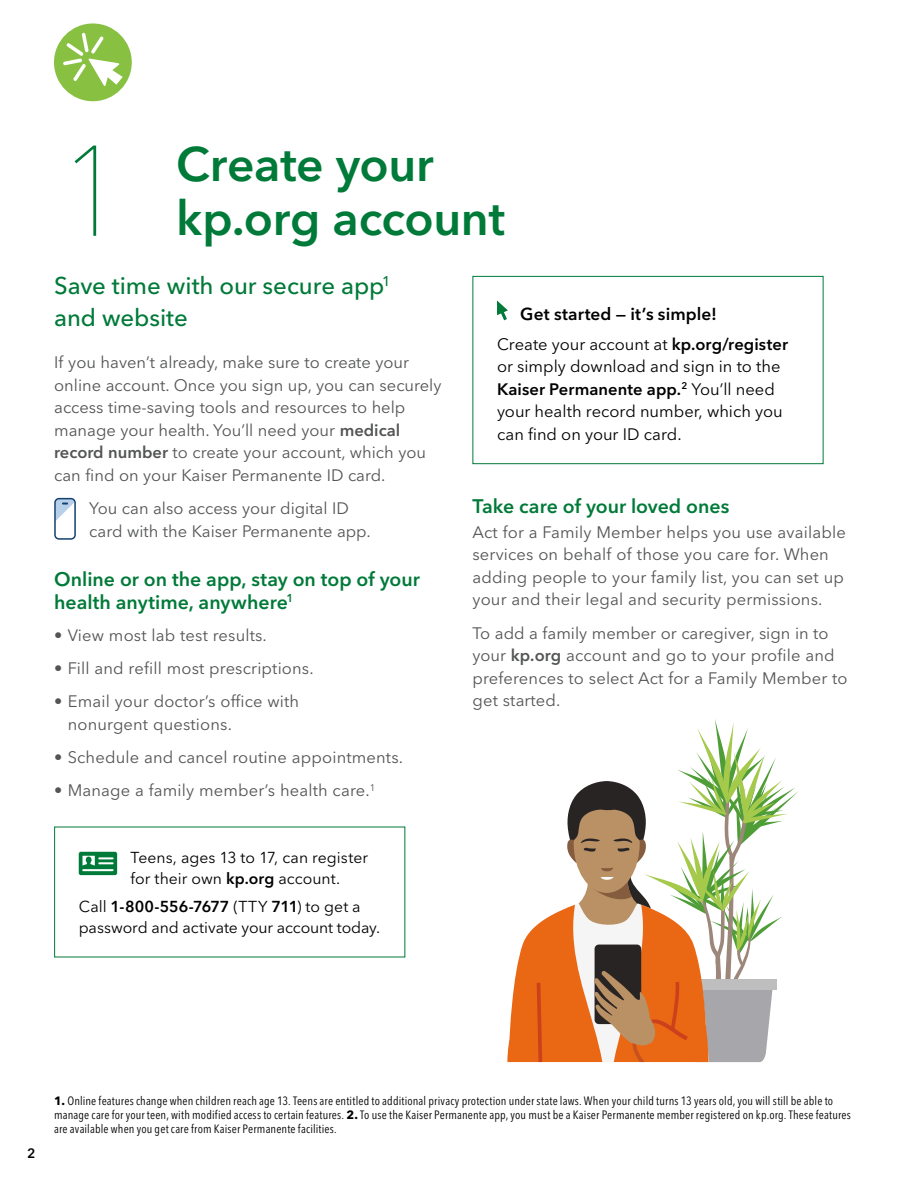
<style>
.page{position:relative;width:918px;height:1188px;background:#fff}
.page>*{position:absolute;margin:0;border:0;box-sizing:border-box;transform-origin:0 0}
.t1{font:200 127.5px "Avenir Next LT Pro";color:#007a39}
.t2{font:600 48px/54px "Avenir Next LT Pro";letter-spacing:-.005em;color:#007a39}
.t3{font:500 24px/31.5px "Avenir Next LT Pro";letter-spacing:-.005em;color:#007a39}
.t4{font:600 19.5px/22.5px "Avenir Next LT Pro";color:#007a39}
.t5{font:600 17.25px "Avenir Next LT Pro";letter-spacing:.005em;color:#000}
.t6{font:16.5px/22.5px "Avenir Next LT Pro";letter-spacing:.01em;color:#535454}
.t7{font:16.5px/22.5px "Avenir Next LT Pro";color:#000}
.t8{font:15.75px/21px "Avenir Next LT Pro";color:#000}
.t9{font:600 13.5px "Avenir Next LT Pro";color:#000}
.t10{font:condensed 12px/14.4px "Avenir Next LT Pro";letter-spacing:.015em;color:#000}
.s1{font-weight:600}
.s2{font-weight:700;font-stretch:normal}
</style>
<div class="page">
<svg style="left:54px;top:498px;width:22px;height:42px"></svg>
<div style="left:54px;top:23px;width:78px;height:78px;background:#88c142;border-radius:50%"></div>
<svg style="left:63px;top:33px;width:60px;height:53px"></svg>
<svg style="left:507px;top:719px;width:292px;height:343px"></svg>
<svg style="left:497px;top:301px;width:11px;height:19px"></svg>
<div style="left:472px;top:276px;width:352px;height:188px;border:1px solid #007a39"></div>
<svg style="left:79px;top:852px;width:38px;height:23px"></svg>
<h1 class="t1" style="left:56px;top:115px;width:73px">1</h1>
<h2 class="t2" style="left:176px;top:136px;width:330px">Create your kp.org account</h2>
<h3 class="t3" style="left:54px;top:270px;width:338px">Save time with our secure app<sup>1 </sup>and website</h3>
<p class="t6" style="left:54px;top:351px;width:389px">If you haven’t already, make sure to create your online account. Once you sign up, you can securely access time-saving tools and resources to help manage your health. You’ll need your <span class="s1">medical record number</span> to create your account, which you can find on your Kaiser Permanente ID card.</p>
<p class="t6" style="left:89px;top:497px;width:283px">You can also access your digital ID card with the Kaiser Permanente app.</p>
<p class="t4" style="left:54px;top:568px;width:367px">Online or on the app, stay on top of your health anytime, anywhere<sup>1</sup></p>
<p class="t6" style="left:54px;top:624px;width:214px">• View most lab test results.</p>
<p class="t6" style="left:54px;top:657px;width:261px">• Fill and refill most prescriptions.</p>
<p class="t6" style="left:68px;top:690px;width:233px;text-indent:-14px">• Email your doctor’s office with nonurgent questions.</p>
<p class="t6" style="left:54px;top:746px;width:350px">• Schedule and cancel routine appointments.</p>
<p class="t6" style="left:54px;top:779px;width:323px">• Manage a family member’s health care.<sup>1</sup></p>
<p class="t8" style="left:131px;top:847px;width:239px">Teens, ages 13 to 17, can register for their own <span class="s1">kp.org</span> account.</p>
<p class="t8" style="left:79px;top:896px;width:303px">Call <span class="s1">1-800-556-7677</span> (TTY <span class="s1">711</span>) to get a password and activate your account today.</p>
<p class="t5" style="left:520px;top:304px;width:198px">Get started — it’s simple!</p>
<p class="t7" style="left:497px;top:332px;width:293px">Create your account at <span class="s1">kp.org/register </span>or simply download and sign in to the <span class="s1">Kaiser Permanente app.</span><sup>2</sup> You’ll need your health record number, which you can find on your ID card.</p>
<p class="t4" style="left:472px;top:494px;width:258px">Take care of your loved ones</p>
<p class="t6" style="left:472px;top:521px;width:375px">Act for a Family Member helps you use available services on behalf of those you care for. When adding people to your family list, you can set up your and their legal and security permissions.</p>
<p class="t6" style="left:472px;top:622px;width:377px">To add a family member or caregiver, sign in to your <span class="s1">kp.org</span> account and go to your profile and preferences to select Act for a Family Member to get started.</p>
<p class="t9" style="left:27px;top:1145px;width:10px">2</p>
<p class="t10" style="left:54px;top:1093px;width:798px"><span class="s2">1.</span> Online features change when children reach age 13. Teens are entitled to additional privacy protection under state laws. When your child turns 13 years old, you will still be able to manage care for your teen, with modified access to certain features. <span class="s2">2.</span> To use the Kaiser Permanente app, you must be a Kaiser Permanente member registered on kp.org. These features are available when you get care from Kaiser Permanente facilities.</p>
</div>
